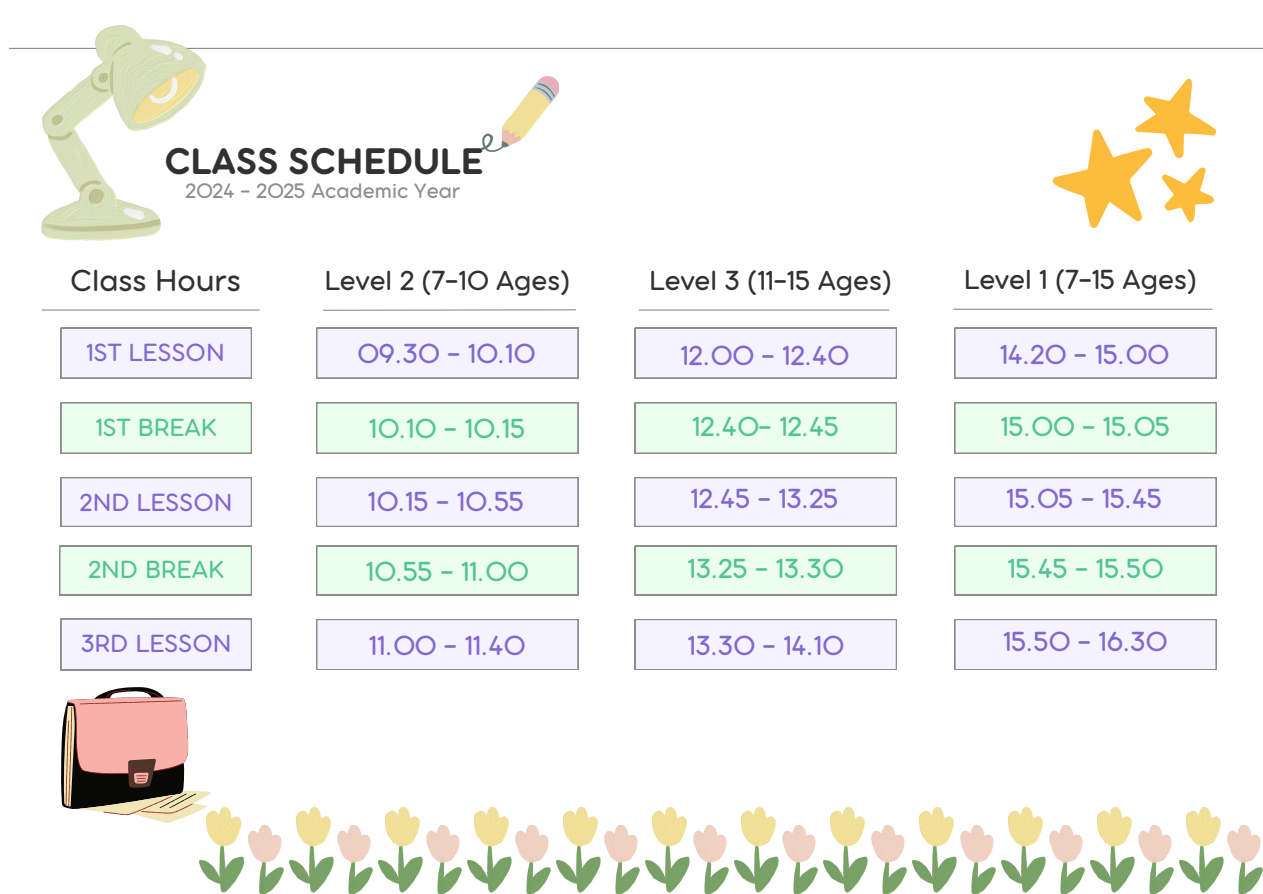
<style>
.page{position:relative;width:1263px;height:894px;background:#fff}
.page>*{position:absolute;margin:0;border:0;box-sizing:border-box;transform-origin:0 0}
.t1{font:40.2px "Aristotelica Pro Tx Bld";color:#2f3132}
.t2{font:33px "Aristotelica Pro Tx";color:#2f3132}
.t3{font:30px "Aristotelica Pro Tx";color:#8069d1}
.t4{font:30px "Aristotelica Pro Tx";color:#53c497}
.t5{font:30px "Aristotelica Pro Tx";color:#2f3132}
.t6{font:27px "Aristotelica Pro Tx";color:#8069d1}
.t7{font:27px "Aristotelica Pro Tx";color:#53c497}
.t8{font:22.8px "Aristotelica Pro Tx";color:#8d8d8d}
</style>
<div class="page">
<svg style="left:1053px;top:78px;width:163px;height:149px"></svg>
<div style="left:316px;top:328px;width:262px;height:50px;background:#f5f3ff"></div>
<svg style="left:61px;top:402px;width:191px;height:51px;background:#e6f8e8"></svg>
<div style="left:316px;top:402px;width:262px;height:51px;background:#ecffee"></div>
<svg style="left:61px;top:477px;width:191px;height:49px"></svg>
<svg style="left:59px;top:545px;width:193px;height:50px;background:#e4f6e6"></svg>
<hr style="left:42px;top:309px;width:217px;height:1px;background:#8d8d8d">
<hr style="left:9px;top:48px;width:1254px;height:1px;background:#8d8d8d">
<svg style="left:323px;top:309px;width:253px;height:2px"></svg>
<hr style="left:954px;top:308px;width:258px;height:2px;background:#8d8d8d">
<svg style="left:61px;top:687px;width:149px;height:135px"></svg>
<img style="left:42px;top:26px;width:165px;height:215px">
<img style="left:556px;top:807px;width:83px;height:86px">
<img style="left:1179px;top:807px;width:84px;height:86px">
<img style="left:734px;top:807px;width:83px;height:86px">
<img style="left:823px;top:807px;width:84px;height:86px">
<img style="left:912px;top:807px;width:84px;height:86px">
<img style="left:645px;top:807px;width:83px;height:86px">
<img style="left:467px;top:807px;width:83px;height:86px">
<img style="left:378px;top:807px;width:83px;height:86px">
<img style="left:289px;top:807px;width:83px;height:86px">
<img style="left:482px;top:76px;width:76px;height:75px">
<div style="left:61px;top:328px;width:191px;height:50px;background:#f5f3ff"></div>
<img style="left:1001px;top:807px;width:84px;height:86px">
<img style="left:1090px;top:807px;width:84px;height:86px">
<hr style="left:639px;top:309px;width:250px;height:1px;background:#8d8d8d">
<svg style="left:61px;top:618px;width:191px;height:52px"></svg>
<svg style="left:316px;top:477px;width:262px;height:49px"></svg>
<svg style="left:316px;top:545px;width:262px;height:50px;background:#e5f7e7"></svg>
<div style="left:316px;top:619px;width:262px;height:50px;background:#f5f3ff"></div>
<div style="left:635px;top:328px;width:262px;height:50px;background:#f5f3ff"></div>
<div style="left:635px;top:402px;width:262px;height:51px;background:#ecffee"></div>
<svg style="left:635px;top:477px;width:262px;height:49px"></svg>
<svg style="left:635px;top:545px;width:262px;height:50px;background:#e5f7e7"></svg>
<div style="left:635px;top:619px;width:262px;height:50px;background:#f5f3ff"></div>
<div style="left:954px;top:328px;width:262px;height:50px;background:#f5f3ff"></div>
<div style="left:954px;top:402px;width:262px;height:51px;background:#ecffee"></div>
<svg style="left:954px;top:477px;width:262px;height:49px"></svg>
<svg style="left:954px;top:545px;width:262px;height:50px;background:#e5f7e7"></svg>
<div style="left:954px;top:619px;width:262px;height:50px;background:#f5f3ff"></div>
<img style="left:200px;top:807px;width:83px;height:86px">
<p class="t1" style="left:164px;top:148px;width:320px">CLASS SCHEDULE</p>
<p class="t8" style="left:185px;top:183px;width:276px">2024 - 2025 Academic Year</p>
<h3 class="t2" style="left:70px;top:270px;width:172px">Class Hours</h3>
<p class="t5" style="left:324px;top:271px;width:247px">Level 2 (7-10 Ages)</p>
<p class="t5" style="left:964px;top:270px;width:235px">Level 1 (7-15 Ages)</p>
<p class="t5" style="left:649px;top:271px;width:244px">Level 3 (11-15 Ages)</p>
<p class="t6" style="left:86px;top:344px;width:140px">1ST LESSON</p>
<h1 class="t3" style="left:357px;top:343px;width:179px">09.30 - 10.10</h1>
<p class="t3" style="left:681px;top:345px;width:169px">12.00 - 12.40</p>
<h2 class="t3" style="left:1000px;top:345px;width:170px">14.20 - 15.00</h2>
<p class="t7" style="left:96px;top:419px;width:123px">1ST BREAK</p>
<h3 class="t4" style="left:369px;top:418px;width:157px">10.10 - 10.15</h3>
<h2 class="t4" style="left:692px;top:416px;width:148px">12.40- 12.45</h2>
<p class="t4" style="left:1001px;top:416px;width:170px">15.00 - 15.05</p>
<p class="t6" style="left:80px;top:494px;width:154px">2ND LESSON</p>
<p class="t3" style="left:368px;top:491px;width:157px">10.15 - 10.55</p>
<p class="t3" style="left:691px;top:488px;width:149px">12.45 - 13.25</p>
<h4 class="t3" style="left:1007px;top:488px;width:157px">15.05 - 15.45</h4>
<h3 class="t7" style="left:88px;top:560px;width:137px">2ND BREAK</h3>
<p class="t4" style="left:366px;top:561px;width:164px">10.55 - 11.00</p>
<h2 class="t4" style="left:688px;top:558px;width:157px">13.25 - 13.30</h2>
<p class="t4" style="left:1008px;top:558px;width:157px">15.45 - 15.50</p>
<h3 class="t6" style="left:81px;top:634px;width:152px">3RD LESSON</h3>
<h4 class="t3" style="left:369px;top:635px;width:157px">11.00 - 11.40</h4>
<p class="t3" style="left:688px;top:635px;width:158px">13.30 - 14.10</p>
<h2 class="t3" style="left:1003px;top:631px;width:165px">15.50 - 16.30</h2>
</div>
